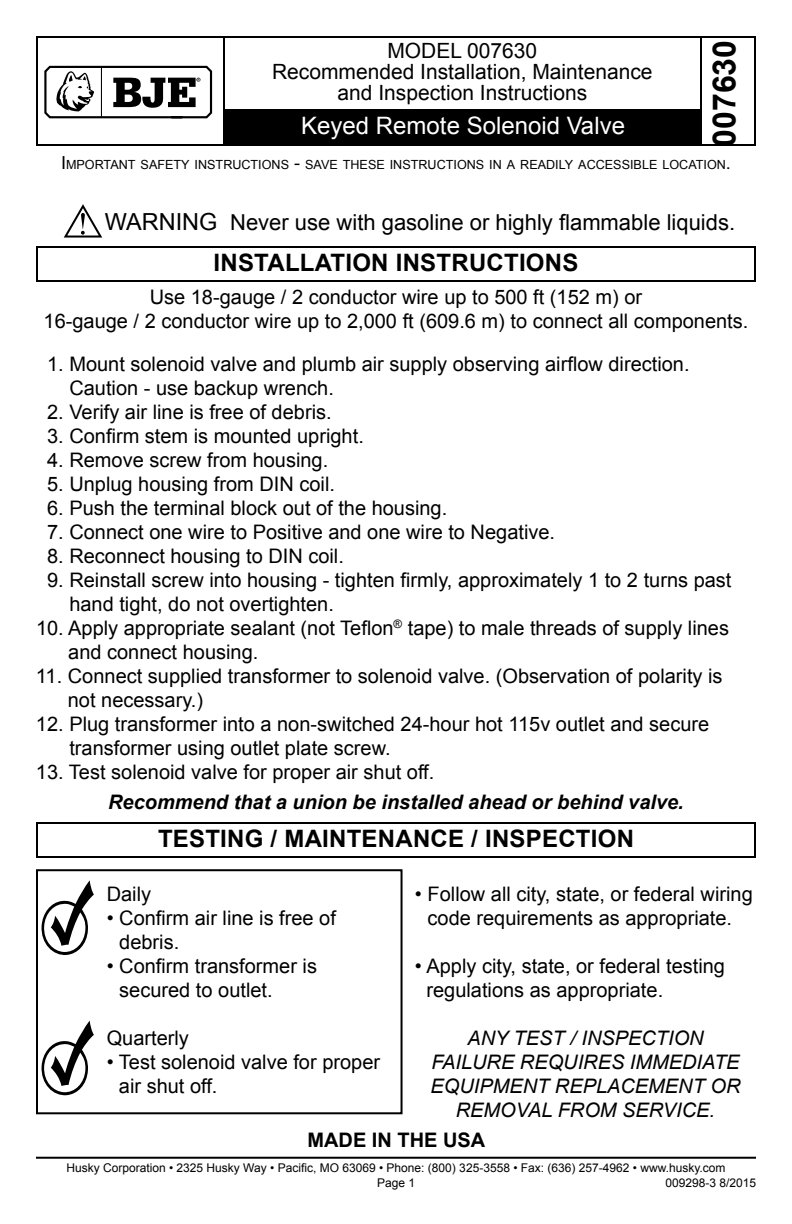
<style>
.page{position:relative;width:792px;height:1224px;background:#fff}
.page>*{position:absolute;margin:0;border:0;box-sizing:border-box;transform-origin:0 0}
.t1{font:700 32px "Arial";color:#000}
.t2{font:700 24px "Arial";letter-spacing:.01em;color:#000}
.t3{font:24px "Arial";color:#fff}
.t4{font:22px "Arial";color:#000}
.t5{font:21px/21px "Arial";color:#000;text-align:center}
.t6{font:20px/24px "Arial";color:#000}
.t7{font:italic 20px/24px "Arial";color:#000;text-align:center}
.t8{font:italic 700 20px "Arial";color:#000}
.t9{font:700 20px "Arial";color:#000}
.t10{font:12.6px "Arial";color:#000}
.t11{font:12px/14.4px "Arial";color:#000;text-align:center}
.s1{font-size:18px}
.s2{font-size:23.6px}
</style>
<div class="page">
<div style="left:36px;top:869px;width:367px;height:245px;border:2px solid #000"></div>
<svg style="left:64px;top:204px;width:38px;height:34px"></svg>
<div style="left:36px;top:246px;width:720px;height:36px;border:2px solid #000"></div>
<hr style="left:36px;top:1157px;width:720px;height:2px;background:#000">
<svg style="left:42px;top:880px;width:52px;height:75px"></svg>
<svg style="left:42px;top:1021px;width:52px;height:74px"></svg>
<div style="left:36px;top:36px;width:720px;height:110px;border:2px solid #000"></div>
<hr style="left:223px;top:37px;width:2px;height:108px;background:#000">
<hr style="left:700px;top:36px;width:2px;height:110px;background:#000">
<div style="left:224px;top:109px;width:476px;height:36px;background:#000"></div>
<div style="left:36px;top:822px;width:720px;height:36px;border:2px solid #000"></div>
<svg style="left:44px;top:65px;width:169px;height:54px"></svg>
<p class="t5" style="left:272px;top:40px;width:382px">MODEL 007630<br>Recommended Installation, Maintenance and Inspection Instructions</p>
<h1 class="t1" style="left:703px;top:147px;width:108px;rotate:-90deg">007630</h1>
<p class="t3" style="left:301px;top:110px;width:325px">Keyed Remote Solenoid Valve</p>
<p class="t10" style="left:61px;top:157px;width:671px"><span class="s1">I</span>MPORTANT SAFETY I NSTRUCTIONS <span class="s1">-</span> SAVE THESE I NSTRUCTIONS I N A READI LY ACCESSI BLE LOCATION<span class="s1">.</span></p>
<p class="t4" style="left:105px;top:208px;width:632px"><span class="s2">WARNING</span> Never use with gasoline or highly flammable liquids.</p>
<p class="t2" style="left:214px;top:247px;width:366px">INSTALLATION INSTRUCTIONS</p>
<p class="t6" style="left:44px;top:285px;width:706px;text-align:center">Use 18-gauge / 2 conductor wire up to 500 ft (152 m) or<br>16-gauge / 2 conductor wire up to 2,000 ft (609.6 m) to connect all components.</p>
<p class="t6" style="left:69px;top:352px;width:622px;text-indent:-22px">1. Mount solenoid valve and plumb air supply observing airflow direction.<br>Caution - use backup wrench.</p>
<p class="t6" style="left:47px;top:400px;width:286px">2. Verify air line is free of debris.</p>
<p class="t6" style="left:47px;top:424px;width:318px">3. Confirm stem is mounted upright.</p>
<p class="t6" style="left:47px;top:448px;width:283px">4. Remove screw from housing.</p>
<p class="t6" style="left:47px;top:472px;width:289px">5. Unplug housing from DIN coil.</p>
<p class="t6" style="left:47px;top:496px;width:402px">6. Push the terminal block out of the housing.</p>
<p class="t6" style="left:47px;top:520px;width:509px">7. Connect one wire to Positive and one wire to Negative.</p>
<p class="t6" style="left:47px;top:544px;width:298px">8. Reconnect housing to DIN coil.</p>
<p class="t6" style="left:69px;top:568px;width:664px;text-indent:-22px">9. Reinstall screw into housing - tighten firmly, approximately 1 to 2 turns past hand tight, do not overtighten.</p>
<p class="t6" style="left:68px;top:616px;width:662px;text-indent:-32px">10. Apply appropriate sealant (not Teflon<sup>®</sup> tape) to male threads of supply lines and connect housing.</p>
<p class="t6" style="left:68px;top:664px;width:656px;text-indent:-32px">11. Connect supplied transformer to solenoid valve. (Observation of polarity is not necessary.)</p>
<p class="t6" style="left:69px;top:712px;width:641px;text-indent:-33px">12. Plug transformer into a non-switched 24-hour hot 115v outlet and secure transformer using outlet plate screw.</p>
<p class="t6" style="left:36px;top:760px;width:400px">13. Test solenoid valve for proper air shut off.</p>
<p class="t8" style="left:108px;top:788px;width:577px">Recommend that a union be installed ahead or behind valve.</p>
<p class="t2" style="left:158px;top:823px;width:477px">TESTING / MAINTENANCE / INSPECTION</p>
<p class="t6" style="left:415px;top:882px;width:339px;text-align:center">• Follow all city, state, or federal wiring code requirements as appropriate.</p>
<p class="t6" style="left:426px;top:954px;width:300px;text-indent:-11px">• Apply city, state, or federal testing regulations as appropriate.</p>
<p class="t7" style="left:430px;top:1026px;width:312px">ANY TEST / INSPECTION<br>FAILURE REQUIRES IMMEDIATE<br>EQUIPMENT REPLACEMENT OR<br>REMOVAL FROM SERVICE.</p>
<p class="t9" style="left:307px;top:1127px;width:179px">MADE IN THE USA</p>
<p class="t6" style="left:107px;top:882px;width:46px">Daily</p>
<p class="t6" style="left:119px;top:906px;width:218px;text-indent:-13px">• Confirm air line is free of debris.</p>
<p class="t6" style="left:119px;top:954px;width:199px;text-indent:-13px">• Confirm transformer is secured to outlet.</p>
<p class="t6" style="left:107px;top:1026px;width:84px">Quarterly</p>
<p class="t6" style="left:119px;top:1050px;width:263px;text-indent:-12px">• Test solenoid valve for proper air shut off.</p>
<p class="t11" style="left:66px;top:1161px;width:661px">Husky Corporation • 2325 Husky Way • Pacific, MO 63069 • Phone: (800) 325-3558 • Fax: (636) 257-4962 • www.husky.com<br>Page 1</p>
<p class="t11" style="left:665px;top:1175px;width:92px">009298-3 8/2015</p>
</div>
